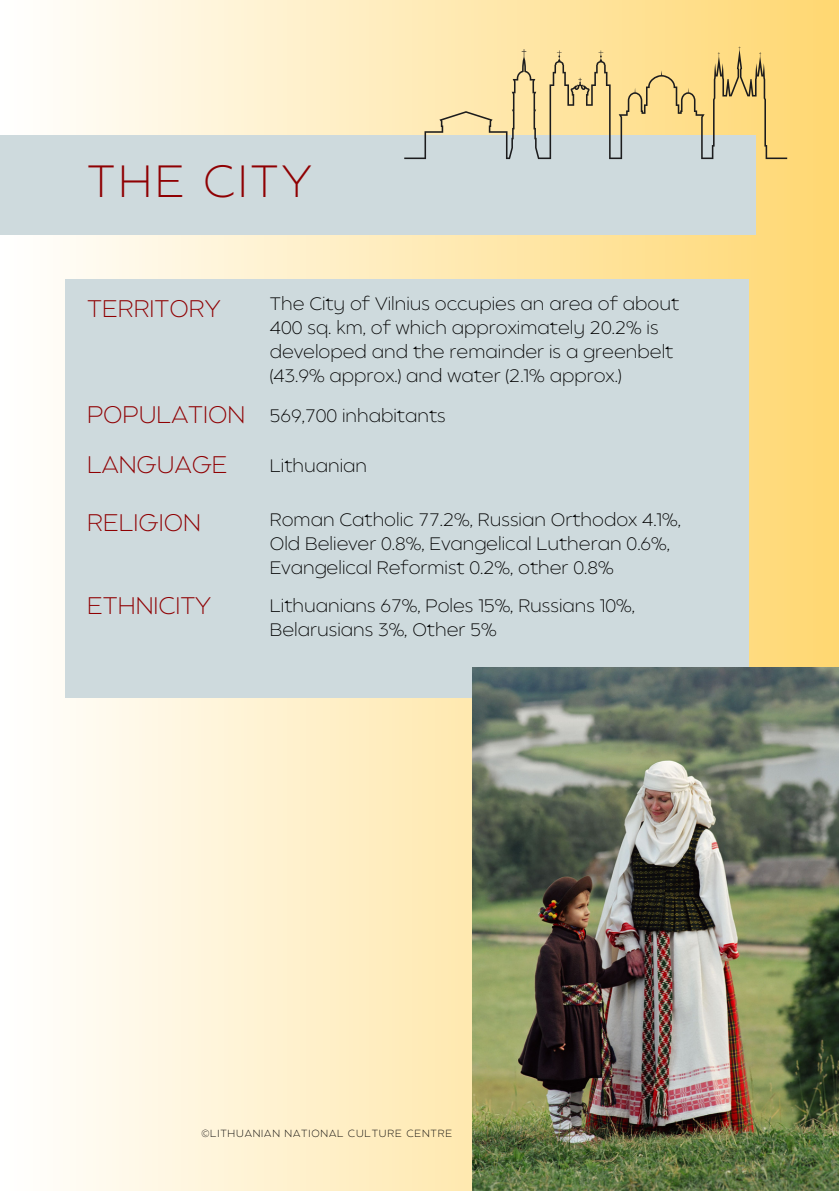
<style>
.page{position:relative;width:839px;height:1191px;background:#fff}
.page>*{position:absolute;margin:0;border:0;box-sizing:border-box;transform-origin:0 0}
.t1{font:200 45px "Balgin";letter-spacing:.07em;color:#8f0002}
.t2{font:200 24px "Balgin";color:#8f0002}
.t3{font:200 18px/24px "Balgin";color:#000}
.t4{font:200 10.4px "Balgin";letter-spacing:.08em;color:#000}
</style>
<div class="page">
<div style="left:0;top:0;width:838px;height:1191px;background:linear-gradient(to right,#fff,#fed773)"></div>
<div style="left:0;top:135px;width:755px;height:99px;background:#cedadd"></div>
<div style="left:65px;top:279px;width:683px;height:419px;background:#cedadd"></div>
<img style="left:472px;top:668px;width:366px;height:522px">
<svg style="left:404px;top:47px;width:383px;height:112px"></svg>
<p class="t1" style="left:87px;top:163px;width:226px">THE CITY</p>
<p class="t2" style="left:87px;top:299px;width:135px">TERRITORY</p>
<p class="t3" style="left:270px;top:294px;width:411px">The City of Vilnius occupies an area of about 400 sq. km, of which approximately 20.2% is developed and the remainder is a greenbelt (43.9% approx.) and water (2.1% approx.)</p>
<p class="t2" style="left:87px;top:405px;width:160px">POPULATION</p>
<p class="t2" style="left:87px;top:455px;width:142px">LANGUAGE</p>
<p class="t3" style="left:270px;top:405px;width:177px">569,700 inhabitants</p>
<p class="t3" style="left:270px;top:455px;width:99px">Lithuanian</p>
<p class="t2" style="left:87px;top:513px;width:115px">RELIGION</p>
<p class="t2" style="left:87px;top:596px;width:126px">ETHNICITY</p>
<p class="t3" style="left:270px;top:509px;width:413px">Roman Catholic 77.2%, Russian Orthodox 4.1%,<br>Old Believer 0.8%, Evangelical Lutheran 0.6%,<br>Evangelical Reformist 0.2%, other 0.8%</p>
<p class="t3" style="left:270px;top:595px;width:367px">Lithuanians 67%, Poles 15%, Russians 10%,<br>Belarusians 3%, Other 5%</p>
<p class="t4" style="left:201px;top:1129px;width:252px">©LITHUANIAN NATIONAL CULTURE CENTRE</p>
</div>
